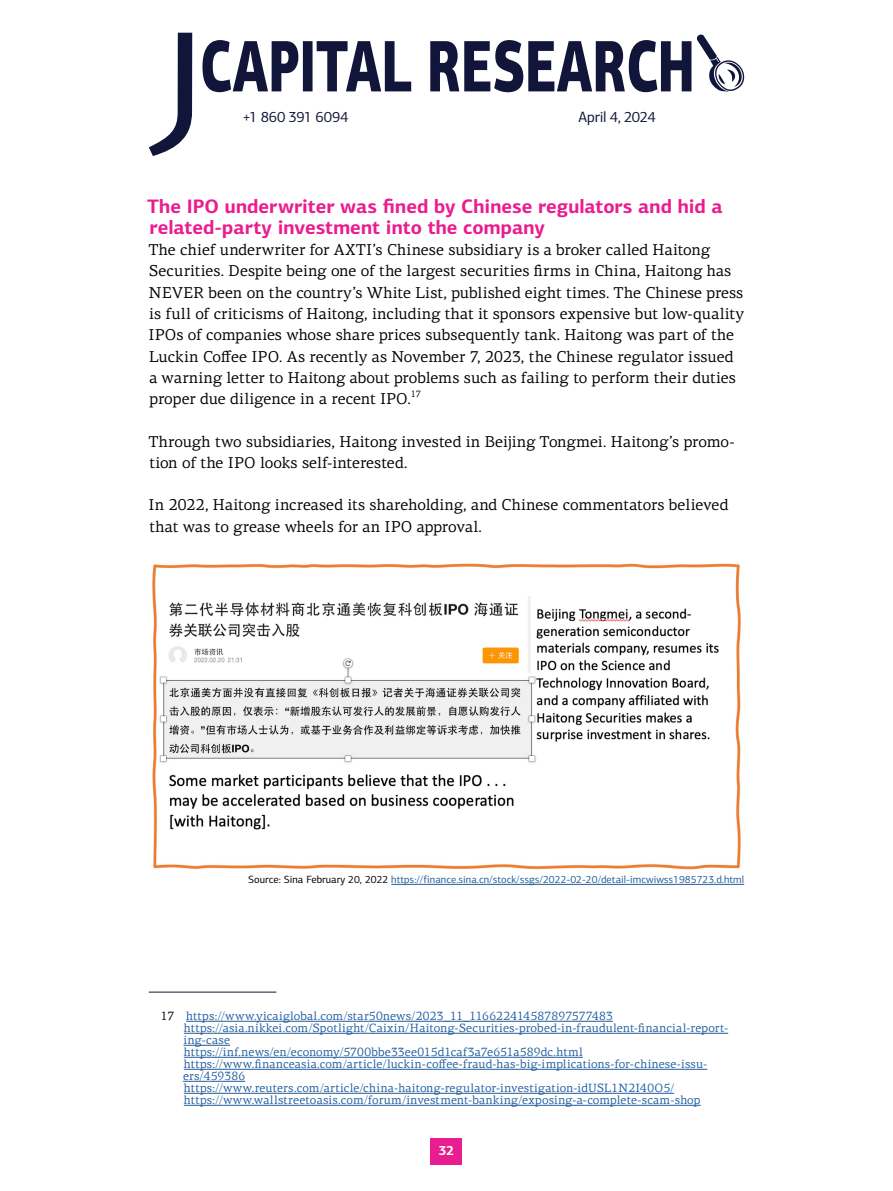
<style>
.page{position:relative;width:893px;height:1191px;background:#fff}
.page>*{position:absolute;margin:0;border:0;box-sizing:border-box;transform-origin:0 0}
.t1{font:700 19.5px/21.3px "PF Centro Sans Pro";color:#e91d8f}
.t2{font:15.75px/21.3px "PF Centro Serif Pro";letter-spacing:.005em;color:#000}
.t3{font:15px "PF Centro Sans Pro";letter-spacing:-.02em;color:#11153a}
.t4{font:700 13.5px "PF Centro Sans Pro";color:#fff}
.t5{font:12px/12px "PF Centro Serif Pro";letter-spacing:.015em;color:#215e9e}
.t6{font:10.5px "PF Centro Sans Pro";color:#215e9e}
.t7{font:9.15px "PF Centro Serif Pro";color:#000}
.s1{color:#000}
</style>
<div class="page">
<div style="left:431px;top:1138px;width:31px;height:26px;background:#e91d8f"></div>
<svg style="left:697px;top:35px;width:47px;height:57px"></svg>
<svg style="left:202px;top:40px;width:489px;height:52px"></svg>
<svg style="left:149px;top:33px;width:43px;height:123px"></svg>
<hr style="left:149px;top:991px;width:127px;height:1px;background:#11153a">
<hr style="left:186px;top:1021px;width:427px;height:1px;background:#215e9e">
<hr style="left:184px;top:1033px;width:544px;height:1px;background:#215e9e">
<hr style="left:184px;top:1045px;width:46px;height:1px;background:#215e9e">
<hr style="left:184px;top:1057px;width:399px;height:1px;background:#215e9e">
<hr style="left:184px;top:1069px;width:523px;height:1px;background:#215e9e">
<hr style="left:183px;top:1081px;width:62px;height:1px;background:#215e9e">
<hr style="left:184px;top:1093px;width:490px;height:1px;background:#215e9e">
<hr style="left:184px;top:1105px;width:517px;height:1px;background:#215e9e">
<img style="left:152px;top:563px;width:589px;height:307px">
<hr style="left:391px;top:884px;width:353px;height:1px;background:#215e9e">
<p class="t3" style="left:243px;top:108px;width:107px">+1 860 391 6094</p>
<p class="t3" style="left:579px;top:108px;width:79px">April 4, 2024</p>
<p class="t1" style="left:147px;top:195px;width:577px">The IPO underwriter was fined by Chinese regulators and hid a related-party investment into the company</p>
<p class="t2" style="left:149px;top:239px;width:597px">The chief underwriter for AXTI’s Chinese subsidiary is a broker called Haitong Securities. Despite being one of the largest securities firms in China, Haitong has NEVER been on the country’s White List, published eight times. The Chinese press is full of criticisms of Haitong, including that it sponsors expensive but low-quality IPOs of companies whose share prices subsequently tank. Haitong was part of the Luckin Coffee IPO. As recently as November 7, 2023, the Chinese regulator issued a warning letter to Haitong about problems such as failing to perform their duties proper due diligence in a recent IPO.</p>
<p class="t7" style="left:411px;top:388px;width:12px">17</p>
<p class="t2" style="left:149px;top:430px;width:587px">Through two subsidiaries, Haitong invested in Beijing Tongmei. Haitong’s promo&shy;tion of the IPO looks self-interested.</p>
<p class="t2" style="left:149px;top:494px;width:581px">In 2022, Haitong increased its shareholding, and Chinese commentators believed that was to grease wheels for an IPO approval.</p>
<p class="t6" style="left:248px;top:873px;width:497px"><span class="s1">Source: Sina February 20, 2022</span> https://finance.sina.cn/stock/ssgs/2022-02-20/detail-imcwiwss1985723.d.html</p>
<p class="t5" style="left:183px;top:1010px;width:547px;text-indent:-22px"><span class="s1">17</span> https://www.yicaiglobal.com/star50news/2023_11_116622414587897577483 https://asia.nikkei.com/Spotlight/Caixin/Haitong-Securities-probed-in-fraudulent-financial-report&shy;ing-case<br>https://inf.news/en/economy/5700bbe33ee015d1caf3a7e651a589dc.html https://www.financeasia.com/article/luckin-coffee-fraud-has-big-implications-for-chinese-issu&shy;ers/459386 https://www.reuters.com/article/china-haitong-regulator-investigation-idUSL1N2I40O5/ https://www.wallstreetoasis.com/forum/investment-banking/exposing-a-complete-scam-shop</p>
<p class="t4" style="left:438px;top:1141px;width:17px">32</p>
</div>
